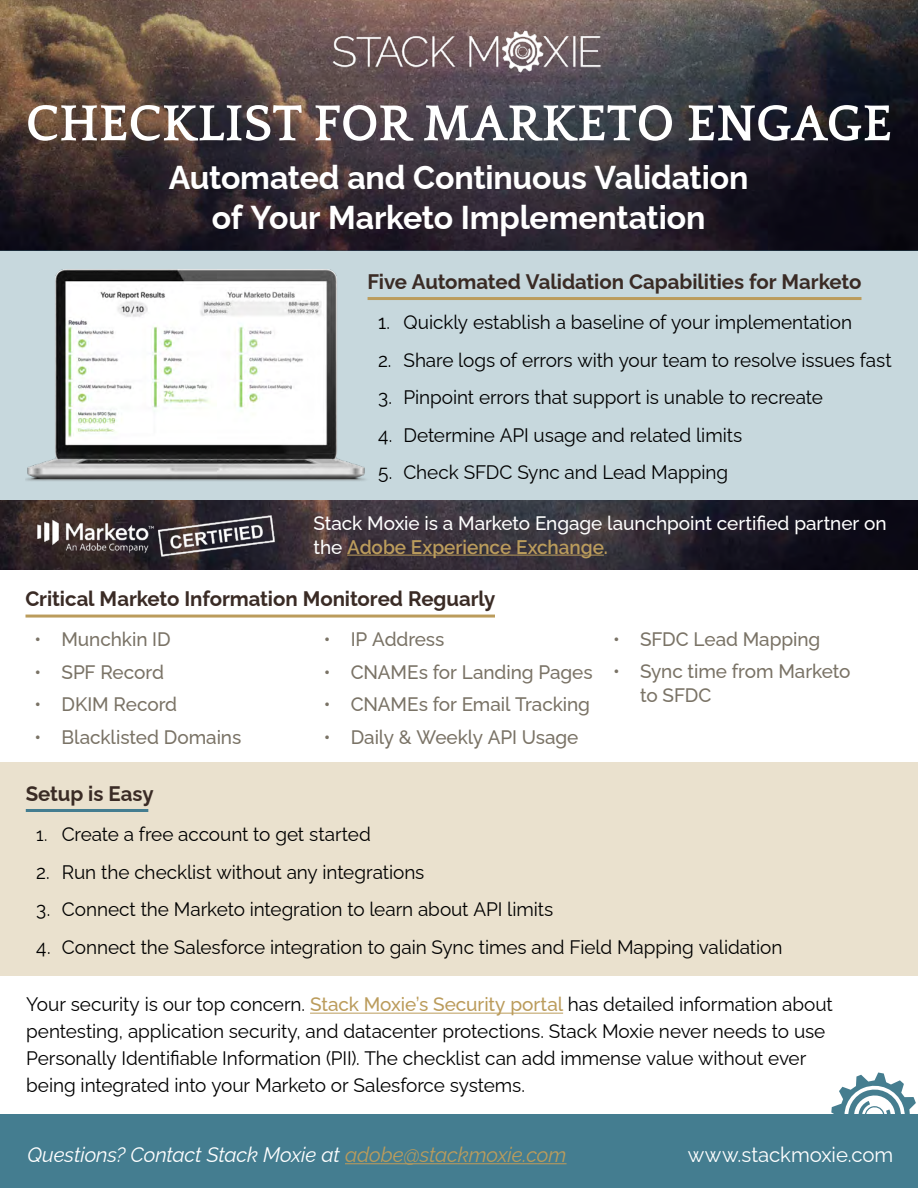
<style>
.page{position:relative;width:918px;height:1188px;background:#fff}
.page>*{position:absolute;margin:0;border:0;box-sizing:border-box;transform-origin:0 0}
.t1{font:700 52.8px "Quattrocento";color:#fff}
.t2{font:700 33px/39.6px "Raleway";letter-spacing:-.005em;color:#fff;text-align:center}
.t3{font:700 21px "Raleway";letter-spacing:-.005em;color:#3a2b25}
.t4{font:italic 21px "Raleway";letter-spacing:-.005em;color:#fff}
.t5{font:21px "Raleway";letter-spacing:-.005em;color:#fff}
.t6{font:19.5px/27px "Raleway";letter-spacing:-.005em;color:#000}
.t7{font:500 19.5px/23.4px "Raleway";letter-spacing:-.005em;color:#7a7366}
.t8{font:500 19.5px/23.4px "Raleway";letter-spacing:-.005em;color:#fff}
.s1{font-weight:600;color:#bb9c5c}
.s2{font-size:18px}
.s3{font-weight:500;color:#bb9c5c}
.s4{color:#bb9c5c}
</style>
<div class="page">
<svg style="left:831px;top:1073px;width:87px;height:42px"></svg>
<img style="left:0;top:0;width:918px;height:250px">
<img style="left:331px;top:26px;width:272px;height:48px">
<div style="left:0;top:762px;width:918px;height:213px;background:#eae1ce"></div>
<hr style="left:26px;top:809px;width:122px;height:3px;background:#447d90">
<hr style="left:26px;top:615px;width:469px;height:3px;background:#bb9c5c">
<div style="left:0;top:1115px;width:918px;height:73px;background:#447d90"></div>
<div style="left:0;top:250px;width:918px;height:250px;background:#c7d8dd"></div>
<hr style="left:368px;top:297px;width:493px;height:3px;background:#bb9c5c">
<img style="left:0;top:500px;width:918px;height:69px">
<hr style="left:347px;top:555px;width:257px;height:1px;background:#bb9c5c">
<img style="left:27px;top:509px;width:253px;height:52px">
<hr style="left:310px;top:1013px;width:253px;height:1px;background:#bb9c5c">
<hr style="left:345px;top:1163px;width:222px;height:1px;background:#bb9c5c">
<img style="left:25px;top:269px;width:343px;height:212px">
<h1 class="t1" style="left:26px;top:95px;width:868px">CHECKLIST FOR MARKETO ENGAGE</h1>
<h2 class="t2" style="left:169px;top:154px;width:581px">Automated and Continuous Validation of Your Marketo Implementation</h2>
<p class="t3" style="left:368px;top:265px;width:495px">Five Automated Validation Capabilities for Marketo</p>
<p class="t6" style="left:378px;top:307px;width:476px">1. Quickly establish a baseline of your implementation</p>
<p class="t6" style="left:378px;top:344px;width:515px">2. Share logs of errors with your team to resolve issues fast</p>
<p class="t6" style="left:378px;top:382px;width:446px">3. Pinpoint errors that support is unable to recreate</p>
<p class="t6" style="left:378px;top:419px;width:366px">4. Determine API usage and related limits</p>
<p class="t6" style="left:378px;top:457px;width:352px">5. Check SFDC Sync and Lead Mapping</p>
<p class="t8" style="left:314px;top:510px;width:575px">Stack Moxie is a Marketo Engage launchpoint certified partner on the <span class="s1">Adobe Experience Exchange.</span></p>
<p class="t3" style="left:26px;top:582px;width:471px">Critical Marketo Information Monitored Reguarly</p>
<p class="t7" style="left:34px;top:626px;width:138px">• Munchkin ID</p>
<p class="t7" style="left:34px;top:658px;width:131px">• SPF Record</p>
<p class="t7" style="left:34px;top:690px;width:144px">• DKIM Record</p>
<p class="t7" style="left:34px;top:723px;width:208px">• Blacklisted Domains</p>
<p class="t7" style="left:324px;top:626px;width:122px">• IP Address</p>
<p class="t7" style="left:324px;top:658px;width:270px">• CNAMEs for Landing Pages</p>
<p class="t7" style="left:324px;top:690px;width:268px">• CNAMEs for Email Tracking</p>
<p class="t7" style="left:324px;top:723px;width:256px">• Daily &amp; Weekly API Usage</p>
<p class="t7" style="left:613px;top:625px;width:209px">• SFDC Lead Mapping</p>
<p class="t7" style="left:640px;top:658px;width:212px;text-indent:-27px">• Sync time from Marketo to SFDC</p>
<p class="t3" style="left:26px;top:777px;width:129px">Setup is Easy</p>
<p class="t6" style="left:36px;top:819px;width:336px"><span class="s2">1.</span> Create a free account to get started</p>
<p class="t6" style="left:36px;top:856px;width:390px">2. Run the checklist without any integrations</p>
<p class="t6" style="left:36px;top:894px;width:519px">3. Connect the Marketo integration to learn about API limits</p>
<p class="t6" style="left:36px;top:931px;width:748px">4. Connect the Salesforce integration to gain Sync times and Field Mapping validation</p>
<p class="t6" style="left:26px;top:989px;width:808px">Your security is our top concern. <span class="s3">Stack Moxie’s Security portal</span> has detailed information about pentesting, application security, and datacenter protections. Stack Moxie never needs to use Personally Identifiable Information (PII). The checklist can add immense value without ever being integrated into your Marketo or Salesforce systems.</p>
<p class="t4" style="left:27px;top:1137px;width:541px">Questions? Contact Stack Moxie at <span class="s4">adobe@stackmoxie.com</span></p>
<p class="t5" style="left:688px;top:1137px;width:207px">www.stackmoxie.com</p>
</div>
